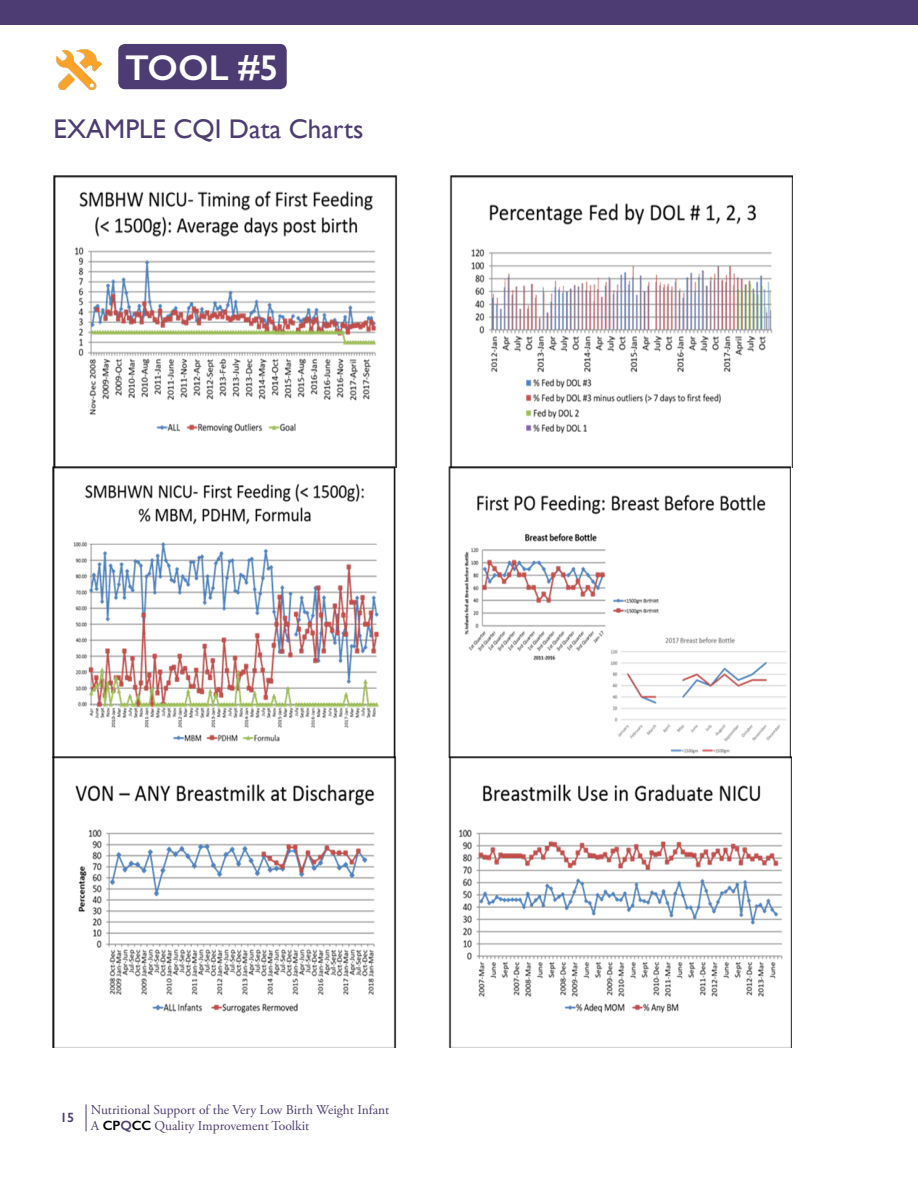
<style>
.page{position:relative;width:918px;height:1188px;background:#fff}
.page>*{position:absolute;margin:0;border:0;box-sizing:border-box;transform-origin:0 0}
.t1{font:600 36px "Gill Sans";color:#fff}
.t2{font:27px "Gill Sans";color:#4d3c73}
.t3{font:13.5px/16.2px "Adobe Garamond Pro";color:#4d3c73}
.s1{font-family:"Gill Sans";font-weight:600}
.s2{font-family:"Gill Sans";font-weight:600;color:#000}
</style>
<div class="page">
<svg style="left:86px;top:1104px;width:1px;height:27px"></svg>
<div style="left:118px;top:44px;width:169px;height:45px;background:#4d3c73;border-radius:7px"></div>
<div style="left:0;top:0;width:918px;height:25px;background:#4d3c73"></div>
<img style="left:57px;top:50px;width:44px;height:39px">
<img style="left:52px;top:467px;width:739px;height:581px">
<img style="left:54px;top:176px;width:738px;height:291px">
<h1 class="t1" style="left:125px;top:46px;width:155px">TOOL #5</h1>
<h2 class="t2" style="left:54px;top:113px;width:311px">EXAMPLE CQI Data Charts</h2>
<p class="t3" style="left:91px;top:1102px;width:300px;text-indent:-31px"><span class="s1">15</span> Nutritional Support of the Very Low Birth Weight Infant<br>A <span class="s2">CP</span><span class="s1">Q</span><span class="s2">CC</span> Quality Improvement Toolkit</p>
</div>
